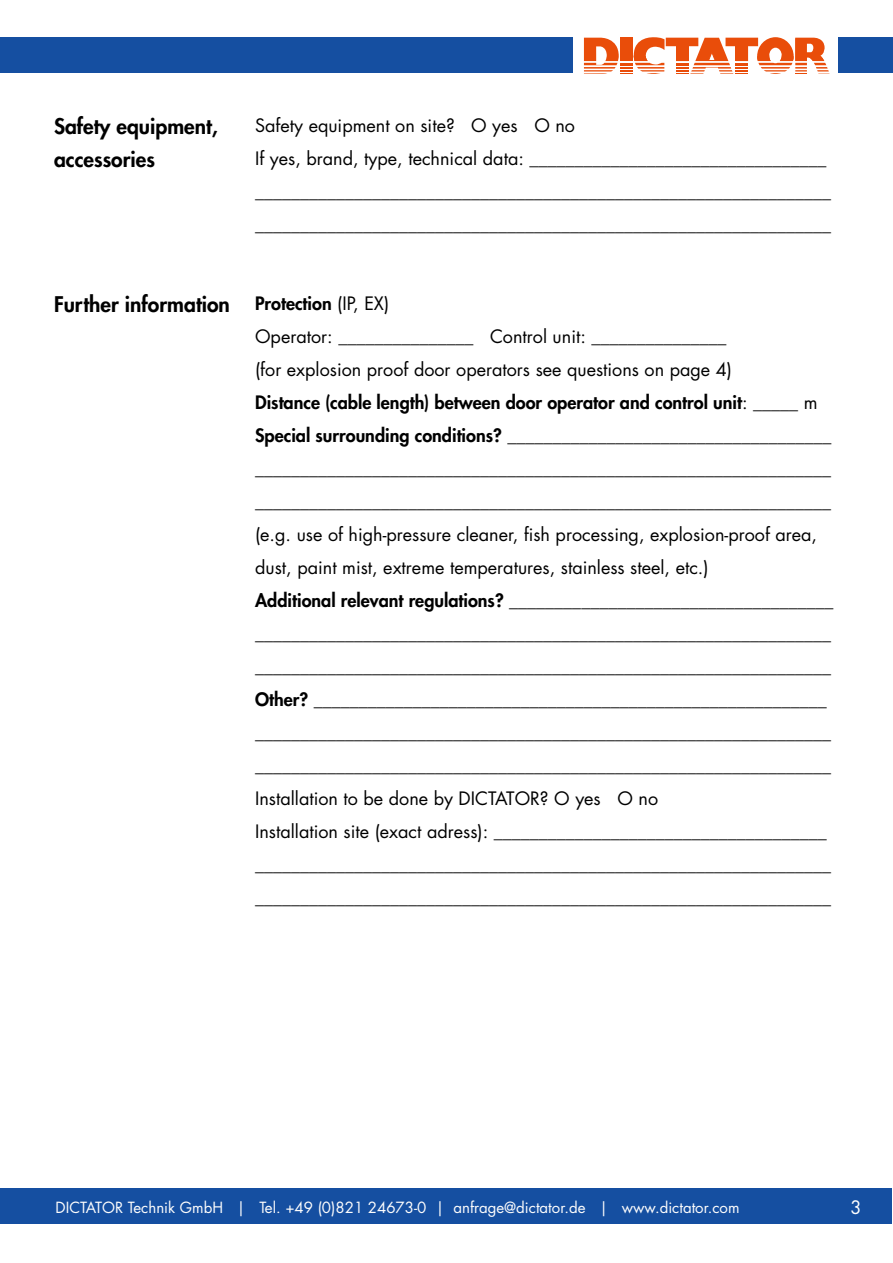
<style>
.page{position:relative;width:893px;height:1263px;background:#fff}
.page>*{position:absolute;margin:0;border:0;box-sizing:border-box;transform-origin:0 0}
.t1{font:800 21px/33px "Futura Std";color:#000}
.t2{font:18px/33px "Futura Std";color:#000}
.t3{font:18px "Futura Std";color:#fff}
.t4{font:15px "Futura Std";color:#fdfdfd}
.s1{font-size:18px}
.s2{font-weight:400;font-size:18px}
.s3{font-weight:800}
</style>
<div class="page">
<svg style="left:584px;top:37px;width:245px;height:37px"></svg>
<div style="left:0;top:37px;width:573px;height:35px;background:#154fa1"></div>
<div style="left:839px;top:37px;width:54px;height:35px;background:#154fa1"></div>
<div style="left:0;top:1188px;width:891px;height:36px;background:#154fa1"></div>
<p class="t1" style="left:54px;top:110px;width:165px">Safety equipment, accessories</p>
<p class="t2" style="left:255px;top:109px;width:578px">Safety equipment on site? O yes O no<br>If yes, brand, type, technical data: _________________________________ ________________________________________________________________ ________________________________________________________________</p>
<p class="t1" style="left:54px;top:288px;width:337px">Further information <span class="s1">Protection</span> <span class="s2">(IP, EX)</span></p>
<p class="t2" style="left:255px;top:320px;width:580px">Operator: _______________ Control unit: _______________<br>(for explosion proof door operators see questions on page 4)<br><span class="s3">Distance (cable length) between door operator and control unit</span>: _____ m <span class="s3">Special surrounding conditions?</span> ____________________________________ ________________________________________________________________ ________________________________________________________________ (e.g. use of high-pressure cleaner, fish processing, explosion-proof area, dust, paint mist, extreme temperatures, stainless steel, etc.)<br><span class="s3">Additional relevant regulations?</span> ____________________________________ ________________________________________________________________ ________________________________________________________________ <span class="s3">Other?</span> _________________________________________________________ ________________________________________________________________ ________________________________________________________________ Installation to be done by DICTATOR? O yes O no<br>Installation site (exact adress): _____________________________________ ________________________________________________________________ ________________________________________________________________</p>
<p class="t4" style="left:56px;top:1198px;width:685px">DICTATOR Technik GmbH | Tel. +49 (0)821 24673-0 | anfrage@dictator.de | www.dictator.com</p>
<p class="t3" style="left:850px;top:1196px;width:13px">3</p>
</div>
